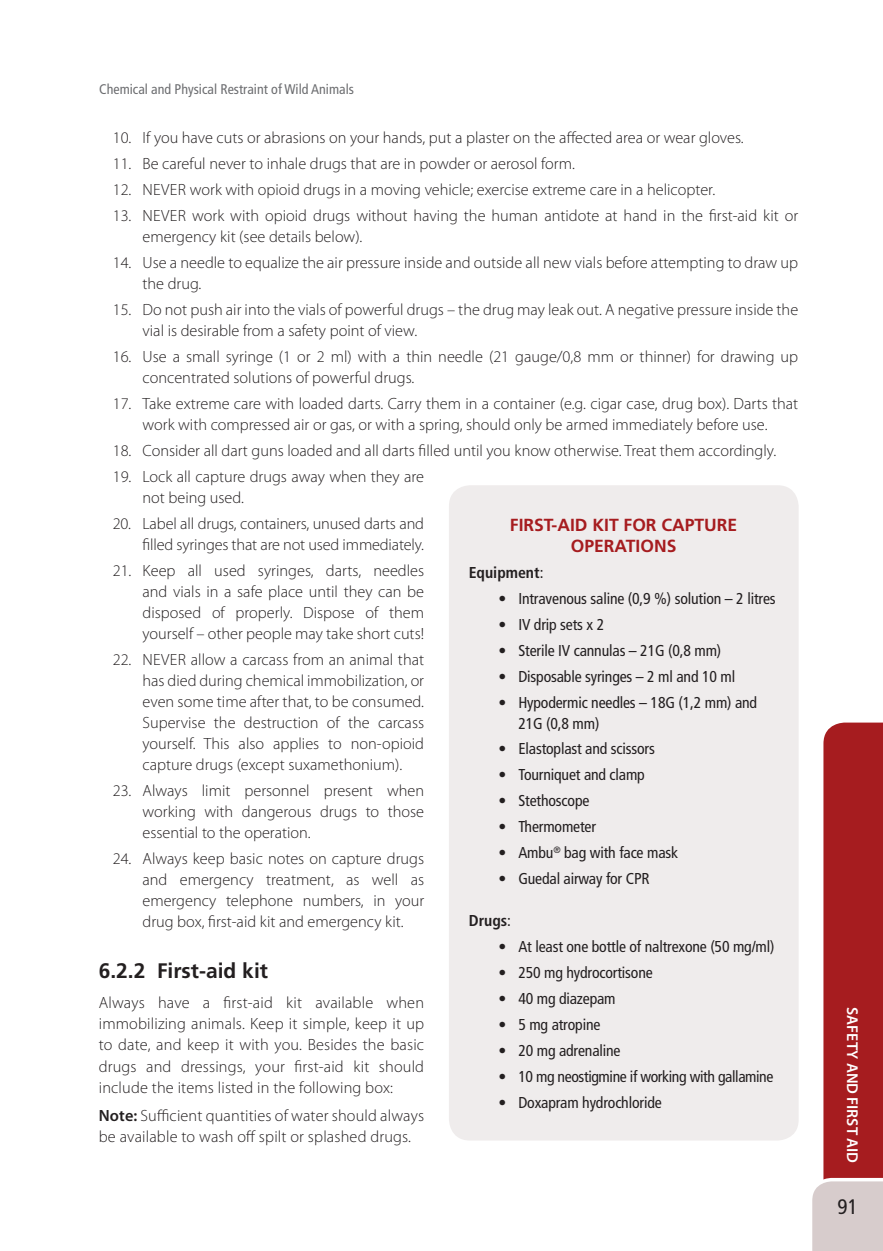
<style>
.page{position:relative;width:883px;height:1251px;background:#fff}
.page>*{position:absolute;margin:0;border:0;box-sizing:border-box;transform-origin:0 0}
.t1{font:700 21px "Frutiger LT Std";color:#231f20}
.t2{font:condensed 21px "Frutiger LT Std";color:#231f20}
.t3{font:700 17.5px/21px "Frutiger LT Std";color:#a61c1f;text-align:center}
.t4{font:300 16.28px/21px "Myriad Pro";color:#231f20}
.t5{font:condensed 15.75px/21px "Frutiger LT Std";letter-spacing:-.01em;color:#231f20}
.t6{font:600 15.75px "Myriad Pro";color:#fff}
.t7{font:700 condensed 15.75px "Frutiger LT Std";color:#231f20}
.t8{font:condensed 14px "Frutiger LT Std";color:#6c6d70}
.s1{font-weight:600}
.s2{font-weight:400}
</style>
<div class="page">
<svg style="left:812px;top:722px;width:71px;height:528px;background:#b95457"></svg>
<div style="left:449px;top:485px;width:350px;height:655px;background:#efecec;border-radius:21px"></div>
<p class="t8" style="left:99px;top:81px;width:256px">Chemical and Physical Restraint of Wild Animals</p>
<p class="t4" style="left:113px;top:127px;width:632px">10. If you have cuts or abrasions on your hands, put a plaster on the affected area or wear gloves.</p>
<p class="t4" style="left:113px;top:152px;width:464px">11. Be careful never to inhale drugs that are in powder or aerosol form.</p>
<p class="t4" style="left:113px;top:178px;width:604px">12. Never work with opioid drugs in a moving vehicle; exercise extreme care in a helicopter.</p>
<p class="t4" style="left:143px;top:204px;width:657px;text-indent:-30px">13. Never work with opioid drugs without having the human antidote at hand in the first-aid kit or emergency kit (see details below).</p>
<p class="t4" style="left:143px;top:251px;width:657px;text-indent:-30px">14. Use a needle to equalize the air pressure inside and outside all new vials before attempting to draw up the drug.</p>
<p class="t4" style="left:143px;top:298px;width:657px;text-indent:-30px">15. Do not push air into the vials of powerful drugs – the drug may leak out. A negative pressure inside the vial is desirable from a safety point of view.</p>
<p class="t4" style="left:143px;top:345px;width:657px;text-indent:-30px">16. Use a small syringe (1 or 2 ml) with a thin needle (21 gauge/0,8 mm or thinner) for drawing up concentrated solutions of powerful drugs.</p>
<p class="t4" style="left:113px;top:392px;width:687px;text-align:center">17. Take extreme care with loaded darts. Carry them in a container (e.g. cigar case, drug box). Darts that work with compressed air or gas, or with a spring, should only be armed immediately before use.</p>
<p class="t4" style="left:113px;top:439px;width:665px">18. Consider all dart guns loaded and all darts filled until you know otherwise. Treat them accordingly.</p>
<p class="t4" style="left:143px;top:465px;width:283px;text-indent:-30px">19. Lock all capture drugs away when they are not being used.</p>
<p class="t4" style="left:113px;top:512px;width:313px;text-align:right">20. Label all drugs, containers, unused darts and filled syringes that are not used immediately.</p>
<p class="t4" style="left:143px;top:559px;width:283px;text-align:justify;text-indent:-30px">21. Keep all used syringes, darts, needles and vials in a safe place until they can be disposed of properly. Dispose of them yourself – other people may take short cuts!</p>
<p class="t4" style="left:143px;top:648px;width:283px;text-align:justify;text-indent:-30px">22. Never allow a carcass from an animal that has died during chemical immobilization, or even some time after that, to be consumed.<br>Supervise the destruction of the carcass yourself. This also applies to non-opioid capture drugs (except suxamethonium).</p>
<p class="t4" style="left:143px;top:779px;width:283px;text-align:justify;text-indent:-30px">23. Always limit personnel present when working with dangerous drugs to those essential to the operation.</p>
<p class="t4" style="left:143px;top:847px;width:283px;text-align:justify;text-indent:-30px">24. Always keep basic notes on capture drugs and emergency treatment, as well as emergency telephone numbers, in your drug box, first-aid kit and emergency kit.</p>
<p class="t1" style="left:99px;top:957px;width:171px">6.2.2 First-aid kit</p>
<p class="t4" style="left:99px;top:992px;width:327px;text-align:justify">Always have a first-aid kit available when immobilizing animals. Keep it simple, keep it up to date, and keep it with you. Besides the basic drugs and dressings, your first-aid kit should include the items listed in the following box:</p>
<p class="t4" style="left:99px;top:1104px;width:327px"><span class="s1">Note:</span> Sufficient quantities of water should always be available to wash off spilt or splashed drugs.</p>
<p class="t3" style="left:510px;top:514px;width:229px">FIRST-AID KIT FOR CAPTURE<br>OPERATIONS</p>
<p class="t7" style="left:469px;top:562px;width:76px">Equipment<span class="s2">:</span></p>
<p class="t5" style="left:499px;top:587px;width:279px">• Intravenous saline (0,9 %) solution – 2 litres</p>
<p class="t5" style="left:499px;top:613px;width:107px">• IV drip sets x 2</p>
<p class="t5" style="left:499px;top:639px;width:224px">• Sterile IV cannulas – 21G (0,8 mm)</p>
<p class="t5" style="left:499px;top:665px;width:238px">• Disposable syringes – 2 ml and 10 ml</p>
<p class="t5" style="left:518px;top:691px;width:240px;text-indent:-20px">• Hypodermic needles – 18G (1,2 mm) and<br>21G (0,8 mm)</p>
<p class="t5" style="left:499px;top:738px;width:158px">• Elastoplast and scissors</p>
<p class="t5" style="left:499px;top:764px;width:148px">• Tourniquet and clamp</p>
<p class="t5" style="left:499px;top:790px;width:92px">• Stethoscope</p>
<p class="t5" style="left:499px;top:816px;width:99px">• Thermometer</p>
<p class="t5" style="left:499px;top:842px;width:181px">• Ambu<sup>®</sup> bag with face mask</p>
<p class="t5" style="left:499px;top:868px;width:153px">• Guedal airway for CPR</p>
<p class="t7" style="left:469px;top:911px;width:44px">Drugs<span class="s2">:</span></p>
<p class="t5" style="left:499px;top:936px;width:277px">• At least one bottle of naltrexone (50 mg/ml)</p>
<p class="t5" style="left:499px;top:962px;width:156px">• 250 mg hydrocortisone</p>
<p class="t5" style="left:499px;top:988px;width:119px">• 40 mg diazepam</p>
<p class="t5" style="left:499px;top:1014px;width:103px">• 5 mg atropine</p>
<p class="t5" style="left:499px;top:1040px;width:124px">• 20 mg adrenaline</p>
<p class="t5" style="left:499px;top:1066px;width:276px">• 10 mg neostigmine if working with gallamine</p>
<p class="t5" style="left:499px;top:1092px;width:165px">• Doxapram hydrochloride</p>
<p class="t6" style="left:863px;top:1006px;width:157px;rotate:90deg">SAFETY AND FIRST AID</p>
<p class="t2" style="left:838px;top:1194px;width:22px">91</p>
</div>
